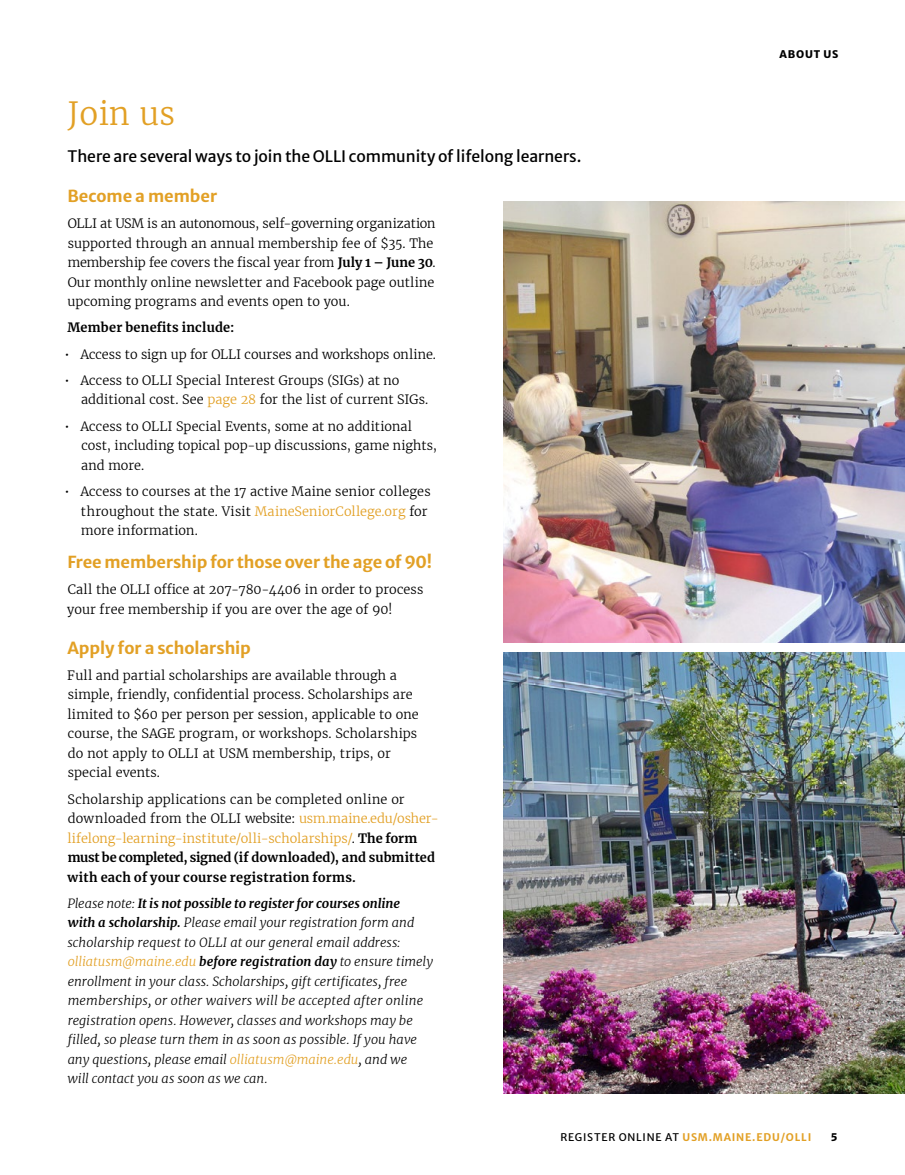
<style>
.page{position:relative;width:905px;height:1175px;background:#fff}
.page>*{position:absolute;margin:0;border:0;box-sizing:border-box;transform-origin:0 0}
.HED_A{font:300 31.5px "Merriweather";letter-spacing:.01em;color:#e2a025}
.HED_B{font:700 16.5px "Merriweather Sans";letter-spacing:-.005em;color:#e2a025}
.BODY_A__Deck__-_Sans_Serif{font:15.75px "Merriweather Sans";letter-spacing:-.005em;color:#000}
.BODY_B1__Main__-_Serif{font:300 12.75px/19.5px "Merriweather";letter-spacing:.005em;color:#000}
.BODY_B1__Main__-_Serif_-_Italic{font:italic 300 12.75px/19.5px "Merriweather";color:#000}
.BODY_B1__Main__-_Serif_-_Bullets{font:300 12.75px/19.5px "Merriweather";letter-spacing:.005em;color:#000}
.BODY_B1__Main__-_Serif-2{font:700 12.75px/19.5px "Merriweather";letter-spacing:.01em;color:#000}
.t1{font:700 10.5px "Merriweather Sans";letter-spacing:.075em;color:#e2a025}
.EYEBROW__Right{font:800 10.5px "Merriweather Sans";letter-spacing:.075em;color:#000}
.s1{font-weight:700}
.s2{color:#e2a025}
.s3{font-weight:300}
.s4{font-weight:300;color:#e2a025}
.s5{font-weight:400;color:#000}
</style>
<div class="page">
<img style="left:504px;top:201px;width:400px;height:441px">
<img style="left:504px;top:652px;width:400px;height:441px">
<h1 class="HED_A" style="left:68px;top:92px;width:109px">Join us</h1>
<p class="BODY_A__Deck__-_Sans_Serif" style="left:68px;top:143px;width:515px">There are several ways to join the OLLI community of lifelong learners.</p>
<h2 class="HED_B" style="left:67px;top:181px;width:151px">Become a member</h2>
<p class="BODY_B1__Main__-_Serif" style="left:68px;top:213px;width:369px">OLLI at USM is an autonomous, self-governing organization supported through an annual membership fee of $35. The membership fee covers the fiscal year from <span class="s1">July 1 – June 30</span>.<br>Our monthly online newsletter and Facebook page outline upcoming programs and events open to you.</p>
<p class="BODY_B1__Main__-_Serif-2" style="left:68px;top:318px;width:168px">Member benefits include:</p>
<p class="BODY_B1__Main__-_Serif_-_Bullets" style="left:64px;top:344px;width:373px">• Access to sign up for OLLI courses and workshops online.</p>
<p class="BODY_B1__Main__-_Serif_-_Bullets" style="left:81px;top:370px;width:348px;text-indent:-17px">• Access to OLLI Special Interest Groups (SIGs) at no additional cost. See <span class="s2">page 28</span> for the list of current SIGs.</p>
<p class="BODY_B1__Main__-_Serif_-_Bullets" style="left:81px;top:416px;width:357px;text-indent:-17px">• Access to OLLI Special Events, some at no additional cost, including topical pop-up discussions, game nights, and more.</p>
<p class="BODY_B1__Main__-_Serif_-_Bullets" style="left:81px;top:481px;width:351px;text-indent:-17px">• Access to courses at the 17 active Maine senior colleges throughout the state. Visit <span class="s2">MaineSeniorCollege.org</span> for more information.</p>
<h2 class="HED_B" style="left:67px;top:547px;width:366px">Free membership for those over the age of 90!</h2>
<p class="BODY_B1__Main__-_Serif" style="left:67px;top:579px;width:357px">Call the OLLI office at 207-780-4406 in order to process your free membership if you are over the age of 90!</p>
<h2 class="HED_B" style="left:67px;top:632px;width:185px">Apply for a scholarship</h2>
<p class="BODY_B1__Main__-_Serif" style="left:67px;top:665px;width:353px">Full and partial scholarships are available through a simple, friendly, confidential process. Scholarships are limited to $60 per person per session, applicable to one course, the SAGE program, or workshops. Scholarships do not apply to OLLI at USM membership, trips, or special events.</p>
<p class="BODY_B1__Main__-_Serif-2" style="left:67px;top:789px;width:373px"><span class="s3">Scholarship applications can be completed online or downloaded from the OLLI website:</span> <span class="s4">usm.maine.edu/osher&shy;lifelong-learning-institute/olli-scholarships/</span><span class="s3">.</span> The form must be completed, signed (if downloaded), and submitted with each of your course registration forms.</p>
<p class="BODY_B1__Main__-_Serif_-_Italic" style="left:67px;top:893px;width:367px">Please note: <span class="s1">It is not possible to register for courses online<br>with a scholarship.</span> Please email your registration form and scholarship request to OLLI at our general email address: <span class="s2">olliatusm@maine.edu</span> <span class="s1">before registration day</span> to ensure timely enrollment in your class. Scholarships, gift certificates, free memberships, or other waivers will be accepted after online registration opens. However, classes and workshops may be filled, so please turn them in as soon as possible. If you have any questions, please email <span class="s2">olliatusm@maine.edu</span>, and we<br>will contact you as soon as we can.</p>
<p class="EYEBROW__Right" style="left:779px;top:44px;width:60px">ABOUT US</p>
<p class="t1" style="left:560px;top:1127px;width:252px"><span class="s5">REGISTER ONLINE AT</span> USM.MAINE.EDU/OLLI</p>
<p class="EYEBROW__Right" style="left:830px;top:1127px;width:8px">5</p>
</div>
